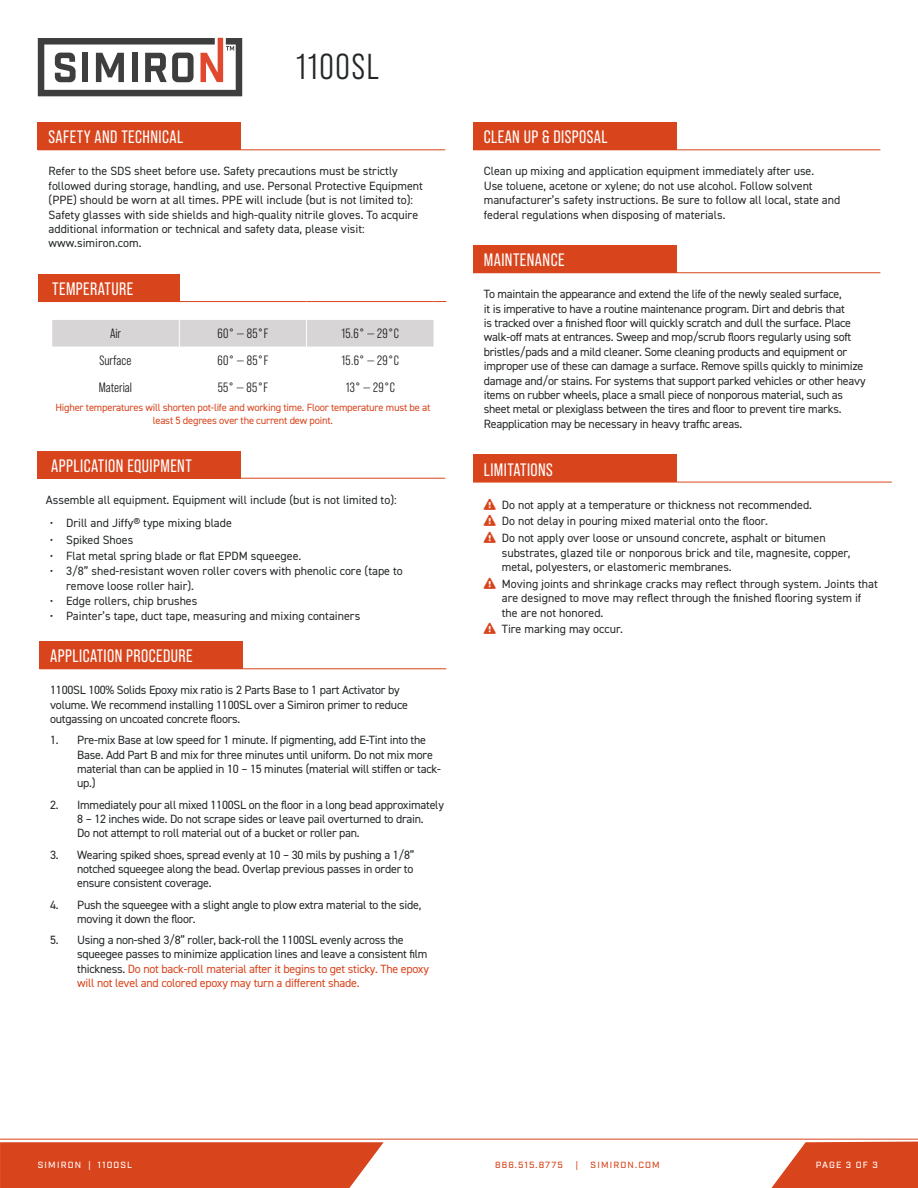
<style>
.page{position:relative;width:918px;height:1188px;background:#fff}
.page>*{position:absolute;margin:0;border:0;box-sizing:border-box;transform-origin:0 0}
.t1{font:36px "Bebas Neue Pro Middle";letter-spacing:.05em;color:#242729}
.t2{font:18px "Bebas Neue Pro";letter-spacing:.025em;color:#fff}
.t3{font:13.5px "Bebas Neue Pro Middle";color:#231f20}
.t4{font:12px/14.4px "DIN2014";letter-spacing:-.02em;color:#242729}
.t5{font:12px/14.4px "DIN2014";color:#242729}
.t6{font:10.5px/12.6px "DIN2014";letter-spacing:-.02em;color:#d8441c;text-align:center}
.t7{font:500 9px "Industry";letter-spacing:.13em;color:#d8441c}
.t8{font:500 9px "Industry";letter-spacing:.13em;color:#fff}
.s1{color:#d8441c}
</style>
<div class="page">
<svg style="left:38px;top:38px;width:204px;height:58px"></svg>
<svg style="left:0;top:1142px;width:384px;height:46px;background:#d94c26"></svg>
<hr style="left:0;top:1139px;width:918px;height:1px;background:#d8441c">
<svg style="left:771px;top:1142px;width:147px;height:46px;background:#dc5a37"></svg>
<div style="left:473px;top:123px;width:203px;height:27px;background:#d8441c"></div>
<hr style="left:676px;top:149px;width:204px;height:1px;background:#d8441c">
<div style="left:473px;top:246px;width:203px;height:27px;background:#d8441c"></div>
<hr style="left:676px;top:272px;width:204px;height:1px;background:#d8441c">
<div style="left:39px;top:642px;width:204px;height:27px;background:#d8441c"></div>
<hr style="left:243px;top:668px;width:203px;height:1px;background:#d8441c">
<div style="left:38px;top:123px;width:203px;height:27px;background:#d8441c"></div>
<hr style="left:241px;top:149px;width:204px;height:1px;background:#d8441c">
<div style="left:38px;top:274px;width:14px;height:28px;background:#d8441c"></div>
<div style="left:52px;top:274px;width:127px;height:28px;background:#d8441c"></div>
<hr style="left:306px;top:301px;width:128px;height:1px;background:#d8441c">
<svg style="left:434px;top:301px;width:12px;height:1px"></svg>
<div style="left:52px;top:320px;width:382px;height:27px;background:#d7d5d6"></div>
<hr style="left:179px;top:301px;width:127px;height:1px;background:#d8441c">
<div style="left:38px;top:451px;width:203px;height:27px;background:#d8441c"></div>
<hr style="left:38px;top:478px;width:203px;height:1px;background:#d8441c">
<hr style="left:241px;top:478px;width:204px;height:1px;background:#d8441c">
<div style="left:473px;top:455px;width:203px;height:27px;background:#d8441c"></div>
<hr style="left:473px;top:482px;width:203px;height:1px;background:#d8441c">
<hr style="left:676px;top:482px;width:216px;height:1px;background:#d8441c">
<h1 class="t1" style="left:296px;top:46px;width:84px">1100SL</h1>
<p class="t2" style="left:49px;top:127px;width:136px">SAFETY AND TECHNICAL</p>
<p class="t5" style="left:49px;top:164px;width:376px">Refer to the SDS sheet before use. Safety precautions must be strictly followed during storage, handling, and use. Personal Protective Equipment (PPE) should be worn at all times. PPE will include (but is not limited to):<br>Safety glasses with side shields and high-quality nitrile gloves. To acquire additional information or technical and safety data, please visit: www.simiron.com.</p>
<p class="t2" style="left:52px;top:279px;width:83px">TEMPERATURE</p>
<p class="t3" style="left:110px;top:326px;width:13px">Air</p>
<p class="t3" style="left:217px;top:326px;width:52px">60° — 85°F</p>
<p class="t3" style="left:341px;top:326px;width:59px">15.6° — 29°C</p>
<p class="t3" style="left:99px;top:353px;width:33px">Surface</p>
<p class="t3" style="left:217px;top:353px;width:52px">60° — 85°F</p>
<p class="t3" style="left:342px;top:353px;width:59px">15.6° — 29°C</p>
<p class="t3" style="left:99px;top:380px;width:35px">Material</p>
<p class="t3" style="left:218px;top:380px;width:52px">55° — 85°F</p>
<p class="t3" style="left:346px;top:380px;width:51px">13° — 29°C</p>
<p class="t6" style="left:55px;top:401px;width:377px">Higher temperatures will shorten pot-life and working time. Floor temperature must be at least 5 degrees over the current dew point.</p>
<p class="t2" style="left:51px;top:455px;width:142px">APPLICATION EQUIPMENT</p>
<p class="t5" style="left:46px;top:492px;width:352px">Assemble all equipment. Equipment will include (but is not limited to):</p>
<p class="t5" style="left:50px;top:515px;width:184px">• Drill and Jiffy® type mixing blade</p>
<p class="t5" style="left:50px;top:532px;width:85px">• Spiked Shoes</p>
<p class="t5" style="left:50px;top:548px;width:253px">• Flat metal spring blade or flat EPDM squeegee.</p>
<p class="t5" style="left:66px;top:563px;width:338px;line-height:15px;text-indent:-16px">• 3/8” shed-resistant woven roller covers with phenolic core (tape to remove loose roller hair).</p>
<p class="t5" style="left:50px;top:593px;width:149px">• Edge rollers, chip brushes</p>
<p class="t5" style="left:50px;top:608px;width:312px">• Painter’s tape, duct tape, measuring and mixing containers</p>
<p class="t2" style="left:50px;top:646px;width:144px">APPLICATION PROCEDURE</p>
<p class="t4" style="left:50px;top:683px;width:359px">1100SL 100% Solids Epoxy mix ratio is 2 Parts Base to 1 part Activator by volume. We recommend installing 1100SL over a Simiron primer to reduce outgassing on uncoated concrete floors.</p>
<p class="t4" style="left:77px;top:733px;width:365px;text-indent:-27px">1. Pre-mix Base at low speed for 1 minute. If pigmenting, add E-Tint into the Base. Add Part B and mix for three minutes until uniform. Do not mix more material than can be applied in 10 – 15 minutes (material will stiffen or tack&shy;up.)</p>
<p class="t4" style="left:77px;top:797px;width:368px;text-indent:-27px">2. Immediately pour all mixed 1100SL on the floor in a long bead approximately<br>8 – 12 inches wide. Do not scrape sides or leave pail overturned to drain.<br>Do not attempt to roll material out of a bucket or roller pan.</p>
<p class="t4" style="left:77px;top:847px;width:339px;text-align:justify;text-indent:-27px">3. Wearing spiked shoes, spread evenly at 10 – 30 mils by pushing a 1/8” notched squeegee along the bead. Overlap previous passes in order to ensure consistent coverage.</p>
<p class="t4" style="left:77px;top:897px;width:346px;text-indent:-27px">4. Push the squeegee with a slight angle to plow extra material to the side, moving it down the floor.</p>
<p class="t4" style="left:77px;top:933px;width:353px;text-indent:-27px">5. Using a non-shed 3/8” roller, back-roll the 1100SL evenly across the squeegee passes to minimize application lines and leave a consistent film thickness. <span class="s1">Do not back-roll material after it begins to get sticky. The epoxy will not level and colored epoxy may turn a different shade.</span></p>
<p class="t2" style="left:484px;top:127px;width:125px">CLEAN UP &amp; DISPOSAL</p>
<p class="t5" style="left:484px;top:164px;width:358px">Clean up mixing and application equipment immediately after use.<br>Use toluene, acetone or xylene; do not use alcohol. Follow solvent manufacturer’s safety instructions. Be sure to follow all local, state and federal regulations when disposing of materials.</p>
<p class="t2" style="left:484px;top:250px;width:82px">MAINTENANCE</p>
<p class="t4" style="left:484px;top:287px;width:383px">To maintain the appearance and extend the life of the newly sealed surface,<br>it is imperative to have a routine maintenance program. Dirt and debris that<br>is tracked over a finished floor will quickly scratch and dull the surface. Place walk-off mats at entrances. Sweep and mop/scrub floors regularly using soft bristles/pads and a mild cleaner. Some cleaning products and equipment or improper use of these can damage a surface. Remove spills quickly to minimize damage and/or stains. For systems that support parked vehicles or other heavy items on rubber wheels, place a small piece of nonporous material, such as sheet metal or plexiglass between the tires and floor to prevent tire marks.<br>Reapplication may be necessary in heavy traffic areas.</p>
<p class="t2" style="left:484px;top:459px;width:71px">LIMITATIONS</p>
<p class="t5" style="left:484px;top:497px;width:330px"><span class="s1">❑</span> Do not apply at a temperature or thickness not recommended.</p>
<p class="t5" style="left:484px;top:514px;width:286px"><span class="s1">❑</span> Do not delay in pouring mixed material onto the floor.</p>
<p class="t5" style="left:502px;top:531px;width:350px;text-indent:-18px"><span class="s1">❑</span> Do not apply over loose or unsound concrete, asphalt or bitumen substrates, glazed tile or nonporous brick and tile, magnesite, copper, metal, polyesters, or elastomeric membranes.</p>
<p class="t5" style="left:502px;top:576px;width:378px;text-indent:-18px"><span class="s1">❑</span> Moving joints and shrinkage cracks may reflect through system. Joints that are designed to move may reflect through the finished flooring system if the are not honored.</p>
<p class="t5" style="left:484px;top:622px;width:141px"><span class="s1">❑</span> Tire marking may occur.</p>
<p class="t8" style="left:38px;top:1160px;width:96px">SIMIRON | 1100SL</p>
<p class="t7" style="left:495px;top:1160px;width:69px">866.515.8775</p>
<p class="t7" style="left:575px;top:1160px;width:4px">|</p>
<p class="t7" style="left:591px;top:1160px;width:71px">SIMIRON.COM</p>
<p class="t8" style="left:816px;top:1160px;width:64px">PAGE 3 OF 3</p>
</div>
